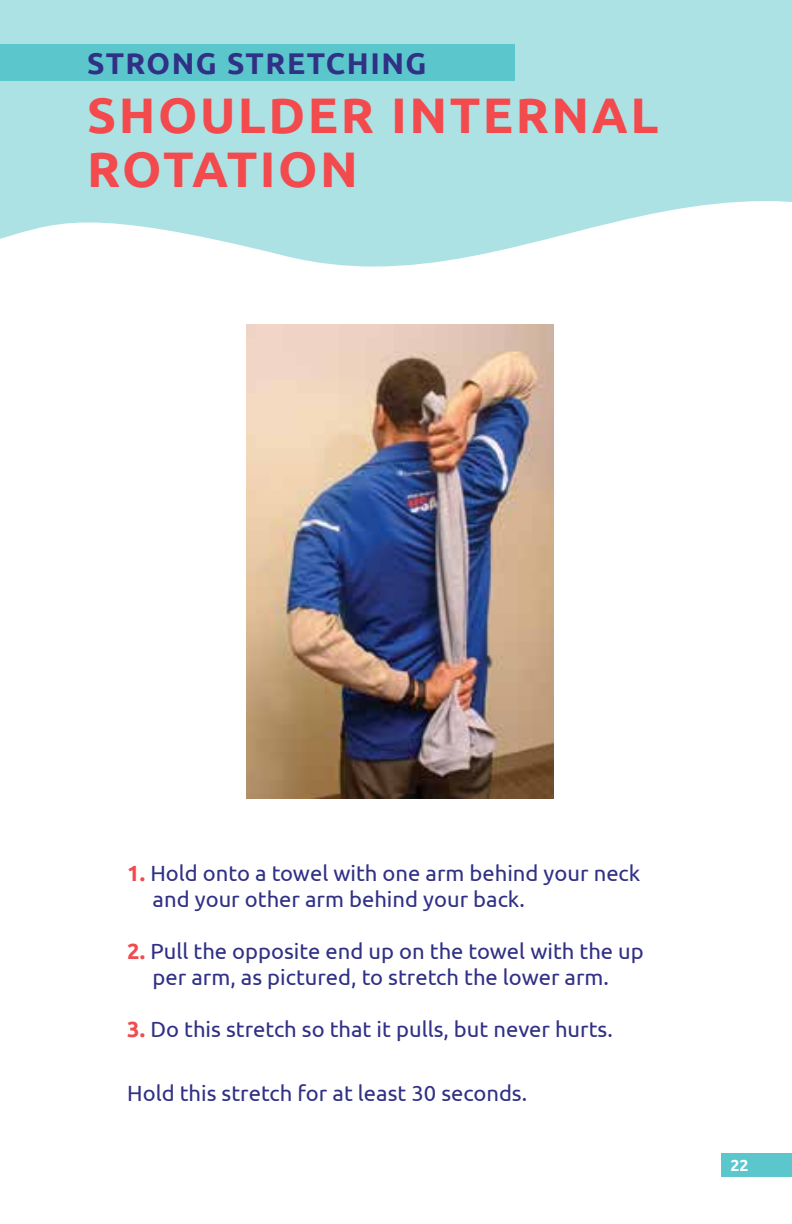
<style>
.page{position:relative;width:792px;height:1224px;background:#fff}
.page>*{position:absolute;margin:0;border:0;box-sizing:border-box;transform-origin:0 0}
.t1{font:700 50px/54px "Ubuntu";letter-spacing:.05em;color:#f24a4d}
.t2{font:700 30px "Ubuntu";letter-spacing:.05em;color:#303085}
.t3{font:22px/26px "Ubuntu";color:#303085}
.t4{font:700 16px "Ubuntu";color:#fff}
.s1{font-weight:700;color:#f24a4d}
</style>
<div class="page">
<svg style="left:0;top:0;width:792px;height:267px;fill:#ade2e5"></svg>
<div style="left:721px;top:1153px;width:71px;height:24px;background:#5bc6cc"></div>
<div style="left:0;top:45px;width:514px;height:36px;background:#5bc6cc"></div>
<img style="left:247px;top:324px;width:306px;height:475px">
<h2 class="t2" style="left:87px;top:45px;width:341px">STRONG STRETCHING</h2>
<h1 class="t1" style="left:87px;top:87px;width:573px">SHOULDER INTERNAL<br>ROTATION</h1>
<p class="t3" style="left:153px;top:859px;width:489px;text-indent:-25px"><span class="s1">1.</span> Hold onto a towel with one arm behind your neck and your other arm behind your back.</p>
<p class="t3" style="left:127px;top:937px;width:518px;text-align:center"><span class="s1">2.</span> Pull the opposite end up on the towel with the up per arm, as pictured, to stretch the lower arm.</p>
<p class="t3" style="left:127px;top:1015px;width:487px"><span class="s1">3.</span> Do this stretch so that it pulls, but never hurts.</p>
<p class="t3" style="left:127px;top:1080px;width:401px">Hold this stretch for at least 30 seconds.</p>
<p class="t4" style="left:730px;top:1155px;width:20px">22</p>
</div>
